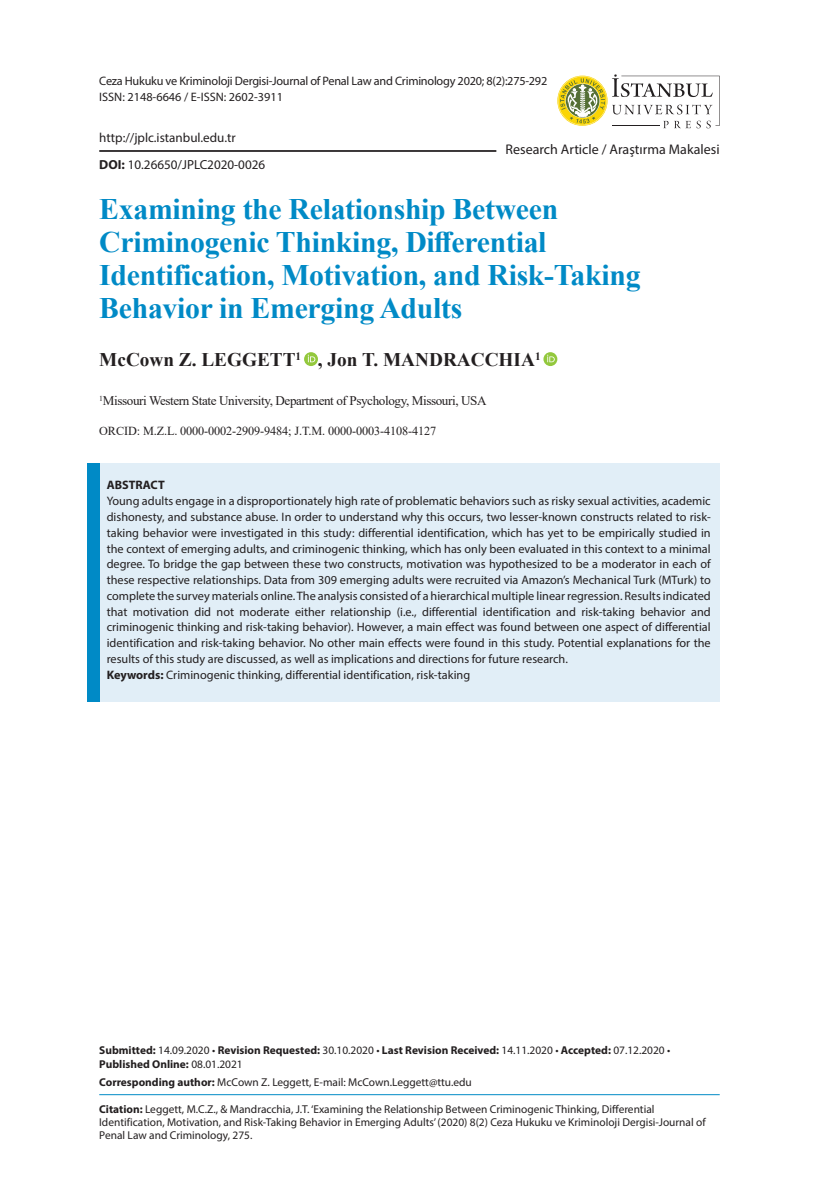
<style>
.page{position:relative;width:819px;height:1191px;background:#fff}
.page>*{position:absolute;margin:0;border:0;box-sizing:border-box;transform-origin:0 0}
.t1{font:700 29.75px/33.2px "Times New Roman";letter-spacing:-.01em;color:#008ac6}
.t2{font:700 19.25px "Times New Roman";color:#231f20}
.t3{font:14px "Myriad Pro";color:#231f20}
.t4{font:13.12px "Times New Roman";letter-spacing:-.03em;color:#231f20}
.t5{font:13.12px "Myriad Pro";color:#231f20}
.t6{font:12.25px/15.8px "Myriad Pro";color:#231f20}
.t7{font:12.25px/15.8px "Myriad Pro";letter-spacing:-.02em;color:#231f20}
.t8{font:12.25px "Times New Roman";letter-spacing:-.01em;color:#231f20}
.t9{font:700 12.25px "Myriad Pro";color:#231f20}
.t10{font:11.38px/13.1px "Myriad Pro";color:#231f20}
.t11{font:700 11.38px/13.7px "Myriad Pro";color:#231f20}
.s1{font-weight:700}
.s2{font-weight:400}
</style>
<div class="page">
<svg style="left:557px;top:74px;width:162px;height:54px"></svg>
<svg style="left:304px;top:352px;width:14px;height:14px"></svg>
<svg style="left:308px;top:355px;width:7px;height:7px"></svg>
<svg style="left:543px;top:352px;width:14px;height:14px"></svg>
<svg style="left:547px;top:355px;width:7px;height:7px"></svg>
<hr style="left:99px;top:150px;width:397px;height:2px;background:#231f20">
<hr style="left:99px;top:1094px;width:620px;height:1px;background:#008ac6">
<div style="left:99px;top:463px;width:620px;height:239px;background:#e1eef7"></div>
<div style="left:87px;top:463px;width:12px;height:239px;background:#008ac6"></div>
<p class="t7" style="left:99px;top:73px;width:449px">Ceza Hukuku ve Kriminoloji Dergisi-Journal of Penal Law and Criminology 2020; 8(2):275-292<br>ISSN: 2148-6646 / E-ISSN: 2602-3911</p>
<p class="t5" style="left:99px;top:129px;width:138px">http://jplc.istanbul.edu.tr</p>
<p class="t5" style="left:99px;top:157px;width:167px"><span class="s1">DOI:</span> 10.26650/JPLC2020-0026</p>
<p class="t3" style="left:505px;top:141px;width:216px">Research Article / Araştırma Makalesi</p>
<h1 class="t1" style="left:99px;top:191px;width:543px">Examining the Relationship Between Criminogenic Thinking, Differential Identification, Motivation, and Risk-Taking Behavior in Emerging Adults</h1>
<h2 class="t2" style="left:99px;top:346px;width:443px">McCown Z. LEGGETT<sup>1</sup> , Jon T. MANDRACCHIA<sup>1</sup></h2>
<p class="t4" style="left:99px;top:391px;width:389px"><sup>1</sup>Missouri Western State University, Department of Psychology, Missouri, USA</p>
<p class="t8" style="left:99px;top:422px;width:338px">ORCID: M.Z.L. 0000-0002-2909-9484; J.T.M. 0000-0003-4108-4127</p>
<p class="t9" style="left:107px;top:477px;width:60px">ABSTRACT</p>
<p class="t6" style="left:107px;top:493px;width:605px">Young adults engage in a disproportionately high rate of problematic behaviors such as risky sexual activities, academic dishonesty, and substance abuse. In order to understand why this occurs, two lesser-known constructs related to risk&shy;taking behavior were investigated in this study: differential identification, which has yet to be empirically studied in the context of emerging adults, and criminogenic thinking, which has only been evaluated in this context to a minimal degree. To bridge the gap between these two constructs, motivation was hypothesized to be a moderator in each of these respective relationships. Data from 309 emerging adults were recruited via Amazon’s Mechanical Turk (MTurk) to complete the survey materials online. The analysis consisted of a hierarchical multiple linear regression. Results indicated that motivation did not moderate either relationship (i.e., differential identification and risk-taking behavior and criminogenic thinking and risk-taking behavior). However, a main effect was found between one aspect of differential identification and risk-taking behavior. No other main effects were found in this study. Potential explanations for the results of this study are discussed, as well as implications and directions for future research.<br><span class="s1">Keywords:</span> Criminogenic thinking, differential identification, risk-taking</p>
<p class="t11" style="left:99px;top:1043px;width:572px">Submitted: <span class="s2">14.09.2020 •</span> Revision Requested: <span class="s2">30.10.2020 •</span> Last Revision Received: <span class="s2">14.11.2020 •</span> Accepted: <span class="s2">07.12.2020 •<br></span>Published Online: <span class="s2">08.01.2021</span></p>
<p class="t10" style="left:99px;top:1075px;width:374px"><span class="s1">Corresponding author:</span> McCown Z. Leggett, E-mail: McCown.Leggett@ttu.edu</p>
<p class="t10" style="left:99px;top:1102px;width:608px"><span class="s1">Citation:</span> Leggett, M.C.Z., &amp; Mandracchia, J.T. ‘Examining the Relationship Between Criminogenic Thinking, Differential<br>Identification, Motivation, and Risk-Taking Behavior in Emerging Adults’ (2020) 8(2) Ceza Hukuku ve Kriminoloji Dergisi-Journal of<br>Penal Law and Criminology, 275.</p>
</div>
